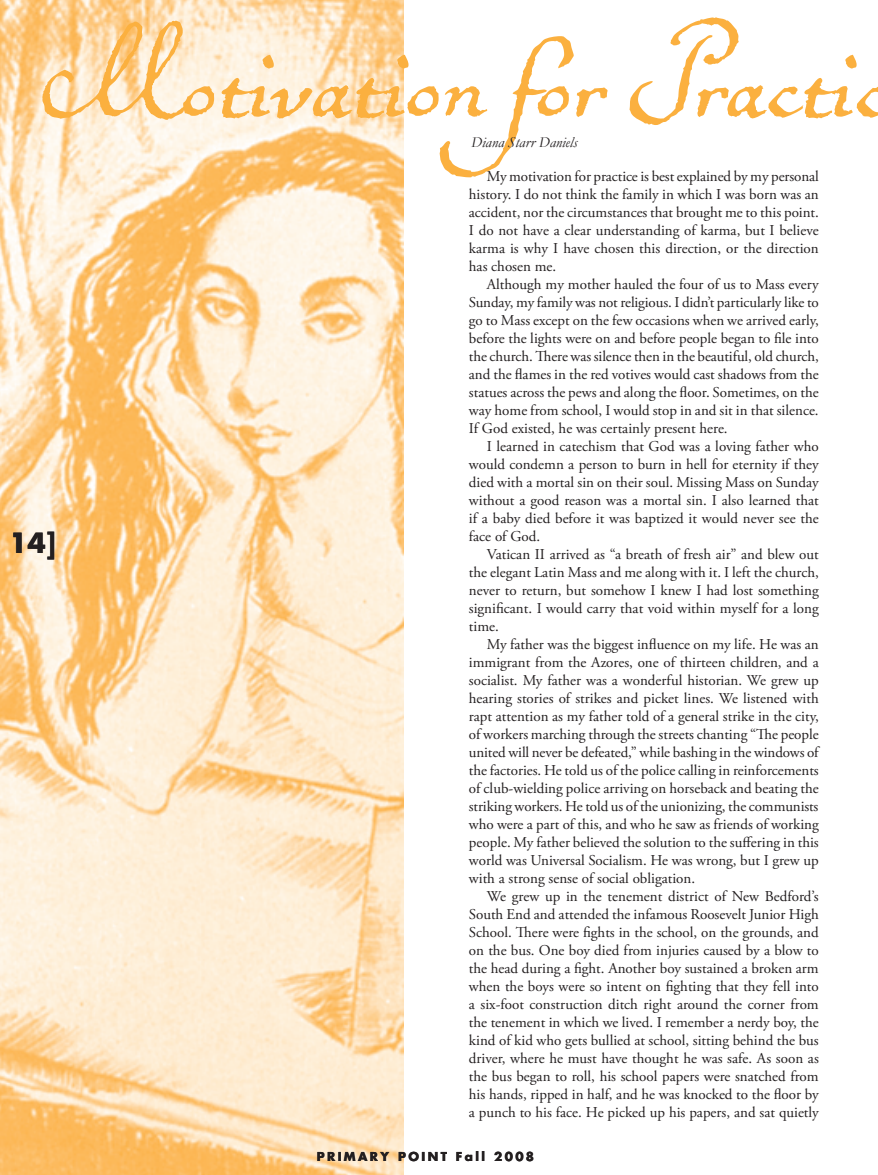
<style>
.page{position:relative;width:878px;height:1175px;background:#fff}
.page>*{position:absolute;margin:0;border:0;box-sizing:border-box;transform-origin:0 0}
.Default{font:144px "Ballerino ITC";color:#fbb03f}
.t1{font:700 27px "Futura";color:#231f20}
.t2{font:15px/18px "Adobe Garamond Pro";color:#231f20;text-align:justify}
.t3{font:italic 15px "Garamond";color:#231f20}
.t4{font:700 12px "Futura";letter-spacing:.2em;color:#231f20}
</style>
<div class="page">
<img style="left:0;top:0;width:403px;height:1174px">
<hr style="left:434px;top:143px;width:2px;height:302px;background:#231f20">
<p class="Default" style="left:42px;top:-18px;width:847px">Motivation for Practic</p>
<p class="t3" style="left:471px;top:134px;width:108px">Diana Starr Daniels</p>
<p class="t2" style="left:469px;top:167px;width:351px;text-indent:18px">My motivation for practice is best explained by my personal history. I do not think the family in which I was born was an accident, nor the circumstances that brought me to this point.<br>I do not have a clear understanding of karma, but I believe karma is why I have chosen this direction, or the direction has chosen me.</p>
<p class="t2" style="left:469px;top:275px;width:351px;text-indent:18px">Although my mother hauled the four of us to Mass every Sunday, my family was not religious. I didn’t particularly like to go to Mass except on the few occasions when we arrived early, before the lights were on and before people began to file into the church. There was silence then in the beautiful, old church, and the flames in the red votives would cast shadows from the statues across the pews and along the floor. Sometimes, on the way home from school, I would stop in and sit in that silence.<br>If God existed, he was certainly present here.</p>
<p class="t2" style="left:469px;top:437px;width:351px;text-indent:18px">I learned in catechism that God was a loving father who would condemn a person to burn in hell for eternity if they died with a mortal sin on their soul. Missing Mass on Sunday without a good reason was a mortal sin. I also learned that if a baby died before it was baptized it would never see the face of God.</p>
<p class="t2" style="left:469px;top:545px;width:351px;text-indent:18px">Vatican II arrived as “a breath of fresh air” and blew out the elegant Latin Mass and me along with it. I left the church, never to return, but somehow I knew I had lost something significant. I would carry that void within myself for a long time.</p>
<p class="t2" style="left:469px;top:635px;width:351px;text-indent:18px">My father was the biggest influence on my life. He was an immigrant from the Azores, one of thirteen children, and a socialist. My father was a wonderful historian. We grew up hearing stories of strikes and picket lines. We listened with rapt attention as my father told of a general strike in the city, of workers marching through the streets chanting “The people united will never be defeated,” while bashing in the windows of the factories. He told us of the police calling in reinforcements of club-wielding police arriving on horseback and beating the striking workers. He told us of the unionizing, the communists who were a part of this, and who he saw as friends of working people. My father believed the solution to the suffering in this world was Universal Socialism. He was wrong, but I grew up with a strong sense of social obligation.</p>
<p class="t2" style="left:469px;top:887px;width:351px;text-indent:18px">We grew up in the tenement district of New Bedford’s South End and attended the infamous Roosevelt Junior High School. There were fights in the school, on the grounds, and on the bus. One boy died from injuries caused by a blow to the head during a fight. Another boy sustained a broken arm when the boys were so intent on fighting that they fell into a six-foot construction ditch right around the corner from the tenement in which we lived. I remember a nerdy boy, the kind of kid who gets bullied at school, sitting behind the bus driver, where he must have thought he was safe. As soon as the bus began to roll, his school papers were snatched from his hands, ripped in half, and he was knocked to the floor by a punch to his face. He picked up his papers, and sat quietly</p>
<h2 class="t1" style="left:9px;top:524px;width:48px">14]</h2>
<p class="t4" style="left:317px;top:1148px;width:219px">PRIMARY POINT Fall 2008</p>
</div>
